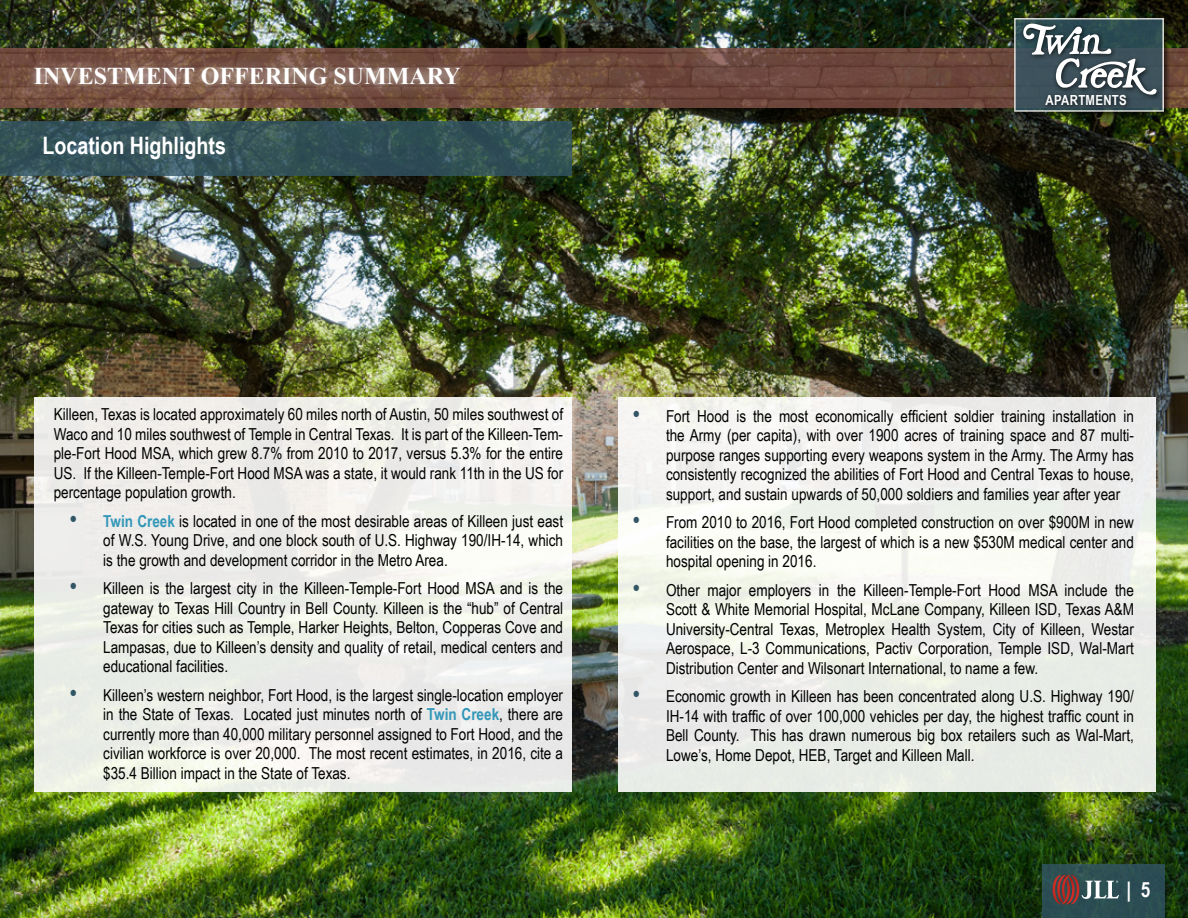
<style>
.page{position:relative;width:1188px;height:918px;background:#fff}
.page>*{position:absolute;margin:0;border:0;box-sizing:border-box;transform-origin:0 0}
.t1{font:700 24px "Times New Roman";color:#fff}
.t2{font:700 24px "Arial Narrow";color:#fff}
.t3{font:700 21px "Arial Narrow";color:#fff}
.t4{font:16.5px/19.5px "Arial Narrow";color:#000;text-align:justify}
.t5{font:700 13.95px "Arial Narrow";letter-spacing:.025em;color:#fff}
.s1{font-weight:700;font-size:22.5px;color:#325565}
.s2{font-weight:700;color:#3397b9}
</style>
<div class="page">
<img style="left:0;top:0;width:1188px;height:918px">
<div style="left:34px;top:397px;width:538px;height:395px;background:linear-gradient(to right,#ecede7,#f1f1ee)"></div>
<div style="left:618px;top:397px;width:538px;height:395px;background:linear-gradient(to right,#f4f5f0,#ebede9)"></div>
<svg style="left:0;top:122px;width:572px;height:54px;background:#345358"></svg>
<svg style="left:0;top:49px;width:1188px;height:59px;background:#6f493c"></svg>
<div style="left:1042px;top:864px;width:123px;height:54px;background:#2b4e53"></div>
<svg style="left:1053px;top:875px;width:66px;height:29px"></svg>
<div style="left:26px;top:58px;width:442px;height:36px;background:#fff;opacity:.75"></div>
<div style="left:1013px;top:17px;width:157px;height:101px;background:#000;opacity:.75"></div>
<svg style="left:1014px;top:18px;width:150px;height:94px"></svg>
<div style="left:1020px;top:20px;width:143px;height:91px;background:#000;opacity:.75"></div>
<svg style="left:1023px;top:23px;width:134px;height:73px"></svg>
<h1 class="t1" style="left:34px;top:60px;width:428px">INVESTMENT OFFERING SUMMARY</h1>
<h1 class="t2" style="left:42px;top:127px;width:185px">Location Highlights</h1>
<p class="t5" style="left:1046px;top:90px;width:83px">APARTMENTS</p>
<p class="t4" style="left:54px;top:404px;width:511px">Killeen, Texas is located approximately 60 miles north of Austin, 50 miles southwest of Waco and 10 miles southwest of Temple in Central Texas. It is part of the Killeen-Tem&shy;ple-Fort Hood MSA, which grew 8.7% from 2010 to 2017, versus 5.3% for the entire US. If the Killeen-Temple-Fort Hood MSA was a state, it would rank 11th in the US for percentage population growth.</p>
<p class="t4" style="left:103px;top:511px;width:461px;text-indent:-33px"><span class="s1">•</span> <span class="s2">Twin Creek</span> is located in one of the most desirable areas of Killeen just east of W.S. Young Drive, and one block south of U.S. Highway 190/IH-14, which is the growth and development corridor in the Metro Area.</p>
<p class="t4" style="left:103px;top:578px;width:461px;text-indent:-33px"><span class="s1">•</span> Killeen is the largest city in the Killeen-Temple-Fort Hood MSA and is the gateway to Texas Hill Country in Bell County. Killeen is the “hub” of Central Texas for cities such as Temple, Harker Heights, Belton, Copperas Cove and Lampasas, due to Killeen’s density and quality of retail, medical centers and educational facilities.</p>
<p class="t4" style="left:103px;top:685px;width:461px;text-indent:-33px"><span class="s1">•</span> Killeen’s western neighbor, Fort Hood, is the largest single-location employer in the State of Texas. Located just minutes north of <span class="s2">Twin Creek</span>, there are currently more than 40,000 military personnel assigned to Fort Hood, and the civilian workforce is over 20,000. The most recent estimates, in 2016, cite a $35.4 Billion impact in the State of Texas.</p>
<p class="t4" style="left:666px;top:406px;width:470px;text-indent:-33px"><span class="s1">•</span> Fort Hood is the most economically efficient soldier training installation in the Army (per capita), with over 1900 acres of training space and 87 multi&shy;purpose ranges supporting every weapons system in the Army. The Army has consistently recognized the abilities of Fort Hood and Central Texas to house, support, and sustain upwards of 50,000 soldiers and families year after year</p>
<p class="t4" style="left:666px;top:512px;width:469px;text-indent:-33px"><span class="s1">•</span> From 2010 to 2016, Fort Hood completed construction on over $900M in new facilities on the base, the largest of which is a new $530M medical center and hospital opening in 2016.</p>
<p class="t4" style="left:666px;top:580px;width:469px;text-indent:-33px"><span class="s1">•</span> Other major employers in the Killeen-Temple-Fort Hood MSA include the Scott &amp; White Memorial Hospital, McLane Company, Killeen ISD, Texas A&amp;M University-Central Texas, Metroplex Health System, City of Killeen, Westar Aerospace, L-3 Communications, Pactiv Corporation, Temple ISD, Wal-Mart Distribution Center and Wilsonart International, to name a few.</p>
<p class="t4" style="left:666px;top:686px;width:470px;text-indent:-33px"><span class="s1">•</span> Economic growth in Killeen has been concentrated along U.S. Highway 190/ IH-14 with traffic of over 100,000 vehicles per day, the highest traffic count in Bell County. This has drawn numerous big box retailers such as Wal-Mart, Lowe’s, Home Depot, HEB, Target and Killeen Mall.</p>
<p class="t3" style="left:1126px;top:873px;width:25px">| 5</p>
</div>
